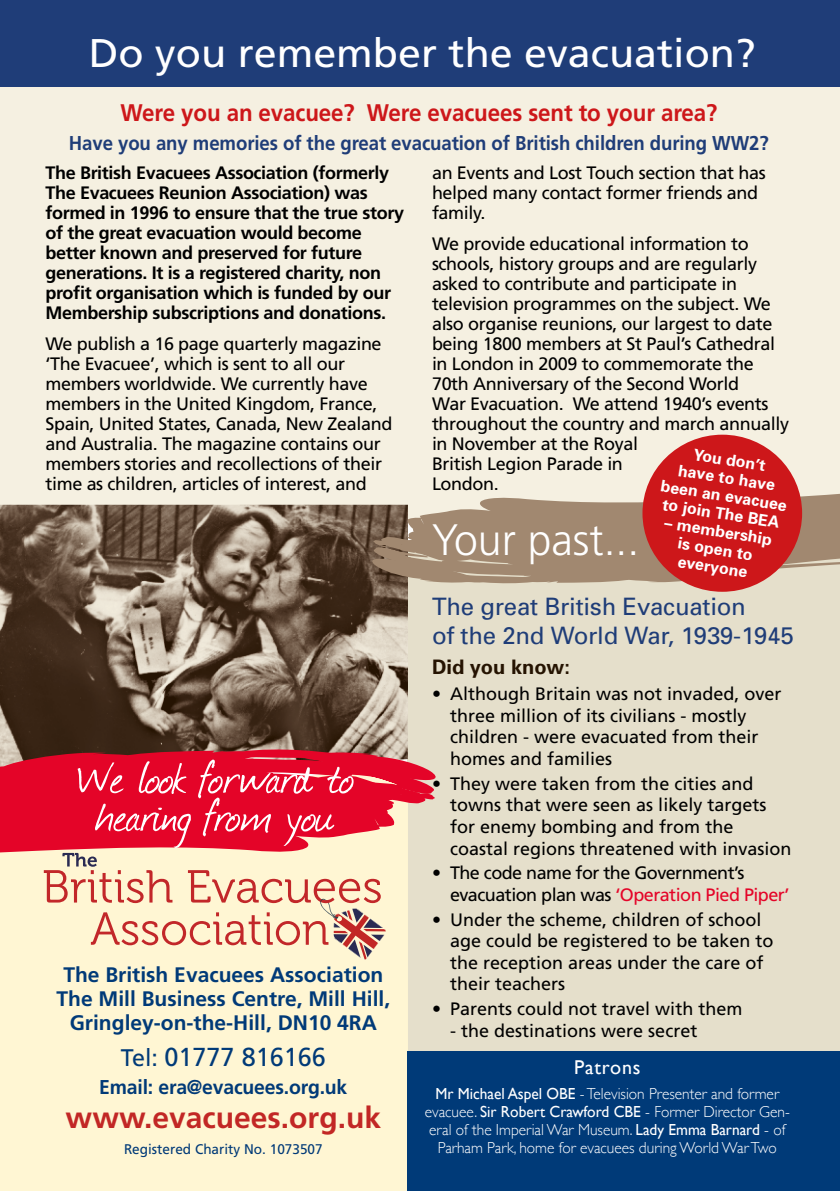
<style>
.page{position:relative;width:840px;height:1191px;background:#fff}
.page>*{position:absolute;margin:0;border:0;box-sizing:border-box;transform-origin:0 0}
.t1{font:52px/38px "Journal";letter-spacing:-.015em;color:#fff;text-align:center;scale:1.12 1}
.t2{font:300 44px "Frutiger";color:#fff}
.t3{font:40px "Frutiger";color:#fff}
.t4{font:700 30px "Frutiger";color:#c22725}
.t5{font:26px "Frutiger";color:#003a78}
.t6{font:24px/28.8px "Univers";letter-spacing:-.01em;color:#1f3d78}
.t7{font:700 24px "Frutiger";letter-spacing:-.005em;color:#cd171a;scale:.93 1}
.t8{font:700 21px/24px "Frutiger";color:#003a78;text-align:center}
.t9{font:700 20px "Frutiger";letter-spacing:-.005em;color:#1f3d78;scale:.93 1}
.t10{font:700 20px "Frutiger";letter-spacing:-.01em;color:#003a78}
.t11{font:700 20px "Univers";color:#251301}
.t12{font:20px "Gill Sans";letter-spacing:.04em;color:#fff}
.t13{font:18px/20px "Frutiger";letter-spacing:-.02em;color:#000}
.t14{font:18px/21.6px "Frutiger";color:#000}
.t15{font:700 18px/20px "Frutiger";letter-spacing:-.02em;color:#000}
.t16{font:300 16px/18px "Gill Sans";color:#fff;text-align:center;scale:.96 1}
.t17{font:700 16px/18px "Univers";color:#fff;text-align:center}
.t18{font:14px "Frutiger";color:#003a78}
.s1{font-size:24px}
.s2{color:#e40428}
.s3{font-weight:400}
</style>
<div class="page">
<div style="left:408px;top:547px;width:431px;height:644px;background:#e5dfcb"></div>
<div style="left:0;top:0;width:839px;height:521px;background:#f5f0e1"></div>
<img style="left:0;top:505px;width:408px;height:242px">
<svg style="left:367px;top:545px;width:6px;height:38px"></svg>
<svg style="left:373px;top:491px;width:466px;height:94px;fill:#a18870"></svg>
<div style="left:0;top:864px;width:408px;height:327px;background:#fff6d3"></div>
<svg style="left:0;top:747px;width:434px;height:117px;background:#df2b43"></svg>
<svg style="left:44px;top:853px;width:342px;height:107px;background:#f3d6b9"></svg>
<div style="left:408px;top:1051px;width:431px;height:140px;background:#003a78"></div>
<div style="left:0;top:0;width:839px;height:87px;background:#1f3d78"></div>
<div style="left:642px;top:435px;width:159px;height:157px;background:#cd171a;border-radius:50%"></div>
<h3 class="t3" style="left:89px;top:30px;width:668px">Do you remember the evacuation?</h3>
<h3 class="t7" style="left:120px;top:98px;width:643px">Were you an evacuee? Were evacuees sent to your area?</h3>
<p class="t9" style="left:69px;top:132px;width:753px">Have you any memories of the great evacuation of British children during WW2?</p>
<p class="t15" style="left:45px;top:163px;width:360px">The British Evacuees Association (formerly The Evacuees Reunion Association) was formed in 1996 to ensure that the true story of the great evacuation would become better known and preserved for future generations. It is a registered charity, non profit organisation which is funded by our Membership subscriptions and donations.</p>
<p class="t13" style="left:45px;top:334px;width:348px">We publish a 16 page quarterly magazine ‘The Evacuee’, which is sent to all our members worldwide. We currently have members in the United Kingdom, France, Spain, United States, Canada, New Zealand and Australia. The magazine contains our members stories and recollections of their time as children, articles of interest, and</p>
<p class="t13" style="left:432px;top:163px;width:335px">an Events and Lost Touch section that has helped many contact former friends and family.</p>
<p class="t13" style="left:432px;top:234px;width:358px">We provide educational information to schools, history groups and are regularly asked to contribute and participate in television programmes on the subject. We also organise reunions, our largest to date being 1800 members at St Paul’s Cathedral in London in 2009 to commemorate the 70th Anniversary of the Second World<br>War Evacuation. We attend 1940’s events throughout the country and march annually in November at the Royal<br>British Legion Parade in<br>London.</p>
<p class="t17" style="left:667px;top:440px;width:129px;rotate:9deg">You don’t<br>have to have been an evacuee to join The BEA</p>
<p class="t17" style="left:665px;top:513px;width:110px;rotate:9deg">– membership is open to everyone</p>
<h2 class="t2" style="left:432px;top:515px;width:209px">Your past...</h2>
<h1 class="t1" style="left:77px;top:758px;width:249px">We look forward to hearing from you</h1>
<p class="t8" style="left:56px;top:962px;width:335px">The British Evacuees Association<br>The Mill Business Centre, Mill Hill,<br>Gringley-on-the-Hill, DN10 4RA</p>
<h3 class="t5" style="left:121px;top:1041px;width:206px"><span class="s1">Tel:</span> 01777 816166</h3>
<p class="t10" style="left:99px;top:1075px;width:249px">Email: era@evacuees.org.uk</p>
<h3 class="t4" style="left:66px;top:1099px;width:317px">www.evacuees.org.uk</h3>
<p class="t18" style="left:124px;top:1140px;width:200px">Registered Charity No. 1073507</p>
<h3 class="t6" style="left:432px;top:592px;width:363px">The great British Evacuation<br>of the 2nd World War, 1939-1945</h3>
<p class="t11" style="left:432px;top:654px;width:139px">Did you know:</p>
<p class="t14" style="left:450px;top:683px;width:333px;text-indent:-18px">• Although Britain was not invaded, over three million of its civilians - mostly children - were evacuated from their homes and families</p>
<p class="t14" style="left:450px;top:772px;width:343px;text-indent:-18px">• They were taken from the cities and towns that were seen as likely targets for enemy bombing and from the coastal regions threatened with invasion</p>
<p class="t13" style="left:450px;top:862px;width:340px;line-height:21.6px;text-indent:-18px">• The code name for the Government’s evacuation plan was <span class="s2">‘Operation Pied Piper’</span></p>
<p class="t14" style="left:450px;top:908px;width:325px;text-indent:-18px">• Under the scheme, children of school age could be registered to be taken to the reception areas under the care of their teachers</p>
<p class="t14" style="left:432px;top:998px;width:312px">• Parents could not travel with them</p>
<p class="t14" style="left:450px;top:1019px;width:249px">- the destinations were secret</p>
<p class="t12" style="left:573px;top:1055px;width:68px">Patrons</p>
<p class="t16" style="left:424px;top:1083px;width:381px"><span class="s3">Mr Michael Aspel OBE</span> - Television Presenter and former evacuee. <span class="s3">Sir Robert Crawford CBE</span> - Former Director Gen&shy;eral of the Imperial War Museum. <span class="s3">Lady Emma Barnard</span> - of Parham Park, home for evacuees during World War Two</p>
</div>
